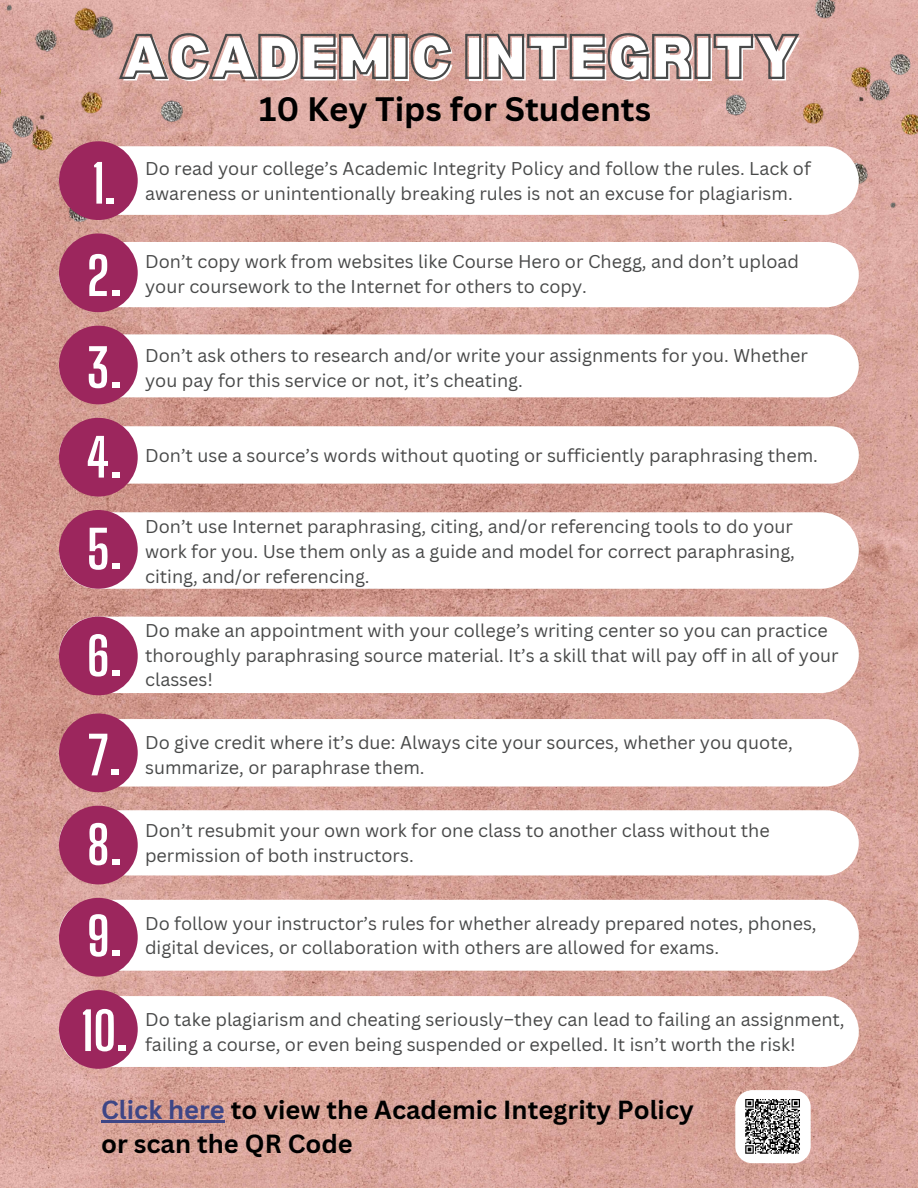
<style>
.page{position:relative;width:918px;height:1188px;background:#fff}
.page>*{position:absolute;margin:0;border:0;box-sizing:border-box;transform-origin:0 0}
.t1{font:900 60px "Bernoru";color:#fff}
.t2{font:700 52.05px "Big Shoulders Display";color:#fff}
.t3{font:700 33px "Canva Sans";color:#000}
.t4{font:700 25.5px/34.8px "Canva Sans";color:#000}
.t5{font:18px/24.8px "Canva Sans";color:#484949}
.s1{color:#3e4686}
</style>
<div class="page">
<img style="left:0;top:0;width:918px;height:1188px">
<img style="left:0;top:0;width:182px;height:288px">
<img style="left:726px;top:0;width:192px;height:220px">
<div style="left:735px;top:1090px;width:76px;height:73px;background:#fff;border-radius:17px"></div>
<svg style="left:745px;top:1099px;width:55px;height:55px"></svg>
<svg style="left:59px;top:334px;width:800px;height:63px"></svg>
<div style="left:59px;top:326px;width:79px;height:78px;background:#9c265d;border-radius:50%"></div>
<svg style="left:59px;top:146px;width:800px;height:69px"></svg>
<div style="left:59px;top:141px;width:79px;height:79px;background:#9c265d;border-radius:50%"></div>
<svg style="left:59px;top:426px;width:800px;height:58px"></svg>
<div style="left:59px;top:418px;width:79px;height:79px;background:#9c265d;border-radius:50%"></div>
<div style="left:59px;top:512px;width:800px;height:77px;background:#fff;border-radius:38px"></div>
<div style="left:59px;top:510px;width:79px;height:79px;background:#9c265d;border-radius:50%"></div>
<div style="left:59px;top:617px;width:800px;height:76px;background:#fff;border-radius:38px"></div>
<div style="left:59px;top:617px;width:79px;height:78px;background:#9c265d;border-radius:50%"></div>
<svg style="left:59px;top:719px;width:800px;height:68px"></svg>
<div style="left:59px;top:714px;width:79px;height:78px;background:#9c265d;border-radius:50%"></div>
<div style="left:59px;top:810px;width:800px;height:65px;background:#fff;border-radius:33px"></div>
<div style="left:59px;top:806px;width:79px;height:78px;background:#9c265d;border-radius:50%"></div>
<div style="left:59px;top:900px;width:800px;height:71px;background:#fff;border-radius:35px"></div>
<div style="left:59px;top:898px;width:79px;height:79px;background:#9c265d;border-radius:50%"></div>
<div style="left:59px;top:996px;width:800px;height:71px;background:#fff;border-radius:35px"></div>
<div style="left:59px;top:990px;width:79px;height:79px;background:#9c265d;border-radius:50%"></div>
<div style="left:59px;top:242px;width:800px;height:65px;background:#fff;border-radius:33px"></div>
<div style="left:59px;top:233px;width:79px;height:79px;background:#9c265d;border-radius:50%"></div>
<svg style="left:117px;top:32px;width:684px;height:49px;background:#bd958f"></svg>
<hr style="left:101px;top:1121px;width:124px;height:2px;background:#3e4686">
<h1 class="t1" style="left:123px;top:24px;width:679px">ACADEMIC INTEGRITY</h1>
<h3 class="t3" style="left:259px;top:90px;width:394px">10 Key Tips for Students</h3>
<h2 class="t2" style="left:92px;top:148px;width:26px">1.</h2>
<p class="t5" style="left:145px;top:156px;width:667px">Do read your college’s Academic Integrity Policy and follow the rules. Lack of</p>
<p class="t5" style="left:145px;top:181px;width:649px">awareness or unintentionally breaking rules is not an excuse for plagiarism.</p>
<h2 class="t2" style="left:87px;top:241px;width:36px">2.</h2>
<p class="t5" style="left:145px;top:250px;width:656px">Don’t copy work from websites like Course Hero or Chegg, and don’t upload your coursework to the Internet for others to copy.</p>
<h2 class="t2" style="left:87px;top:332px;width:36px">3.</h2>
<h2 class="t2" style="left:86px;top:422px;width:38px">4.</h2>
<h2 class="t2" style="left:87px;top:514px;width:37px">5.</h2>
<h2 class="t2" style="left:87px;top:621px;width:36px">6.</h2>
<h2 class="t2" style="left:88px;top:720px;width:35px">7.</h2>
<h2 class="t2" style="left:87px;top:810px;width:36px">8.</h2>
<h2 class="t2" style="left:87px;top:901px;width:36px">9.</h2>
<p class="t5" style="left:145px;top:343px;width:664px">Don’t ask others to research and/or write your assignments for you. Whether</p>
<p class="t5" style="left:145px;top:368px;width:379px">you pay for this service or not, it’s cheating.</p>
<p class="t5" style="left:145px;top:443px;width:674px">Don’t use a source’s words without quoting or sufficiently paraphrasing them.</p>
<p class="t5" style="left:145px;top:515px;width:652px;text-align:justify">Don’t use Internet paraphrasing, citing, and/or referencing tools to do your work for you. Use them only as a guide and model for correct paraphrasing, citing, and/or referencing.</p>
<p class="t5" style="left:145px;top:618px;width:695px">Do make an appointment with your college’s writing center so you can practice thoroughly paraphrasing source material. It’s a skill that will pay off in all of your</p>
<p class="t5" style="left:145px;top:668px;width:70px">classes!</p>
<p class="t5" style="left:145px;top:730px;width:649px">Do give credit where it’s due: Always cite your sources, whether you quote,</p>
<p class="t5" style="left:145px;top:755px;width:281px">summarize, or paraphrase them.</p>
<p class="t5" style="left:145px;top:818px;width:626px">Don’t resubmit your own work for one class to another class without the</p>
<p class="t5" style="left:145px;top:843px;width:270px">permission of both instructors.</p>
<p class="t5" style="left:145px;top:911px;width:673px">Do follow your instructor’s rules for whether already prepared notes, phones,</p>
<p class="t5" style="left:145px;top:936px;width:576px">digital devices, or collaboration with others are allowed for exams.</p>
<h2 class="t2" style="left:81px;top:996px;width:49px">10.</h2>
<p class="t5" style="left:145px;top:1007px;width:701px">Do take plagiarism and cheating seriously–they can lead to failing an assignment,</p>
<p class="t5" style="left:145px;top:1032px;width:652px">failing a course, or even being suspended or expelled. It isn’t worth the risk!</p>
<h3 class="t4" style="left:101px;top:1092px;width:594px"><span class="s1">Click here</span> to view the Academic Integrity Policy or scan the QR Code</h3>
</div>
